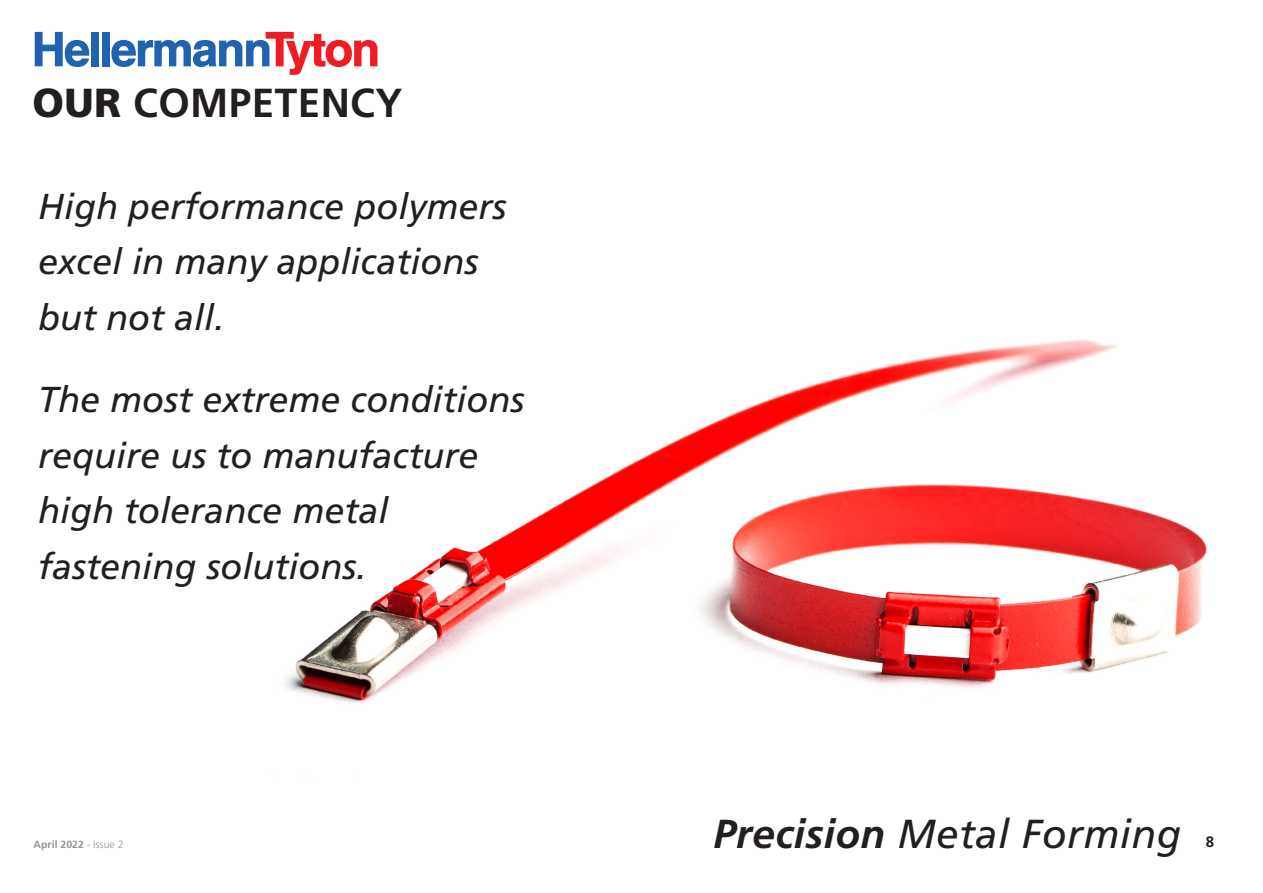
<style>
.page{position:relative;width:1263px;height:893px;background:#fff}
.page>*{position:absolute;margin:0;border:0;box-sizing:border-box;transform-origin:0 0}
.t1{font:italic 40.5px "Frutiger LT Pro";letter-spacing:.01em;color:#231f20}
.t2{font:700 40.5px "Frutiger LT Pro";letter-spacing:.01em;color:#231f20}
.t3{font:italic 36px/55.5px "Frutiger LT Pro";color:#231f20}
.t4{font:700 15px "Frutiger LT Pro";color:#231f20}
.t5{font:700 10.5px "Frutiger LT Pro";color:#939598}
.s1{font-weight:900}
.s2{font-weight:300}
.s3{font-weight:700}
</style>
<div class="page">
<div style="left:91px;top:32px;width:8px;height:34px;background:#2163b0"></div>
<div style="left:102px;top:32px;width:8px;height:34px;background:#2163b0"></div>
<svg style="left:35px;top:32px;width:54px;height:35px"></svg>
<svg style="left:111px;top:32px;width:266px;height:43px"></svg>
<img style="left:283px;top:339px;width:924px;height:364px">
<p class="t2" style="left:33px;top:79px;width:371px"><span class="s1">OUR</span> COMPETENCY</p>
<p class="t3" style="left:38px;top:179px;width:470px">High performance polymers excel in many applications but not all.</p>
<p class="t3" style="left:38px;top:372px;width:488px">The most extreme conditions require us to manufacture high tolerance metal</p>
<p class="t3" style="left:38px;top:539px;width:330px">fastening solutions.</p>
<p class="t5" style="left:34px;top:838px;width:91px">April 2022 <span class="s2">- Issue 2</span></p>
<p class="t1" style="left:713px;top:810px;width:469px"><span class="s3">Precision</span> Metal Forming</p>
<p class="t4" style="left:1206px;top:833px;width:10px">8</p>
</div>
